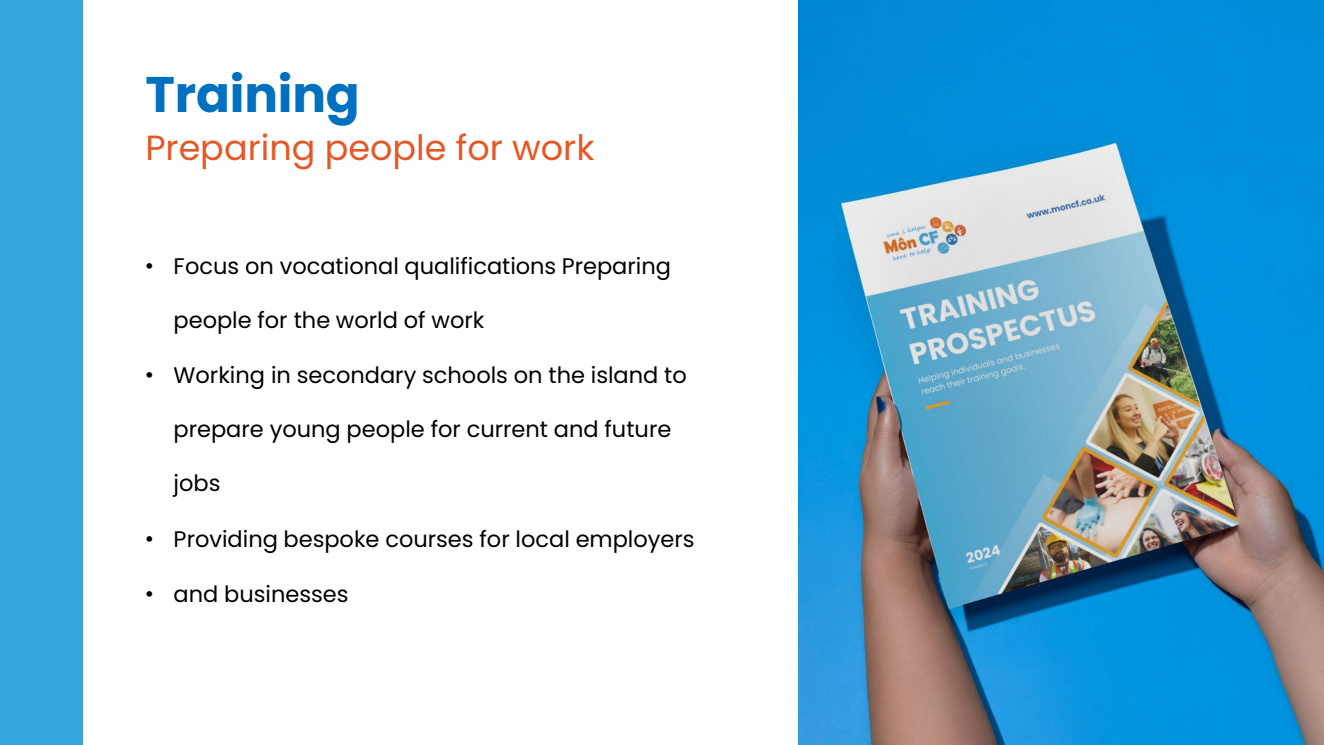
<style>
.page{position:relative;width:1324px;height:745px;background:#fff}
.page>*{position:absolute;margin:0;border:0;box-sizing:border-box;transform-origin:0 0}
.t1{font:700 50px "Poppins";letter-spacing:-.005em;color:#0070c0}
.t2{font:35px "Poppins";color:#e65726}
.t3{font:22.5px "Poppins";color:#000}
.s1{font-family:"Arial"}
</style>
<div class="page">
<div style="left:0;top:0;width:82px;height:744px;background:#35a6de"></div>
<img style="left:798px;top:0;width:525px;height:744px">
<p class="t1" style="left:145px;top:65px;width:216px">Training</p>
<p class="t2" style="left:145px;top:127px;width:450px">Preparing people for work</p>
<p class="t3" style="left:145px;top:253px;width:527px"><span class="s1">•</span> Focus on vocational qualifications Preparing</p>
<p class="t3" style="left:174px;top:307px;width:312px">people for the world of work</p>
<p class="t3" style="left:145px;top:362px;width:543px"><span class="s1">•</span> Working in secondary schools on the island to</p>
<p class="t3" style="left:174px;top:416px;width:499px">prepare young people for current and future</p>
<p class="t3" style="left:174px;top:470px;width:48px">jobs</p>
<p class="t3" style="left:145px;top:525px;width:550px"><span class="s1">•</span> Providing bespoke courses for local employers</p>
<p class="t3" style="left:145px;top:581px;width:204px"><span class="s1">•</span> and businesses</p>
</div>
